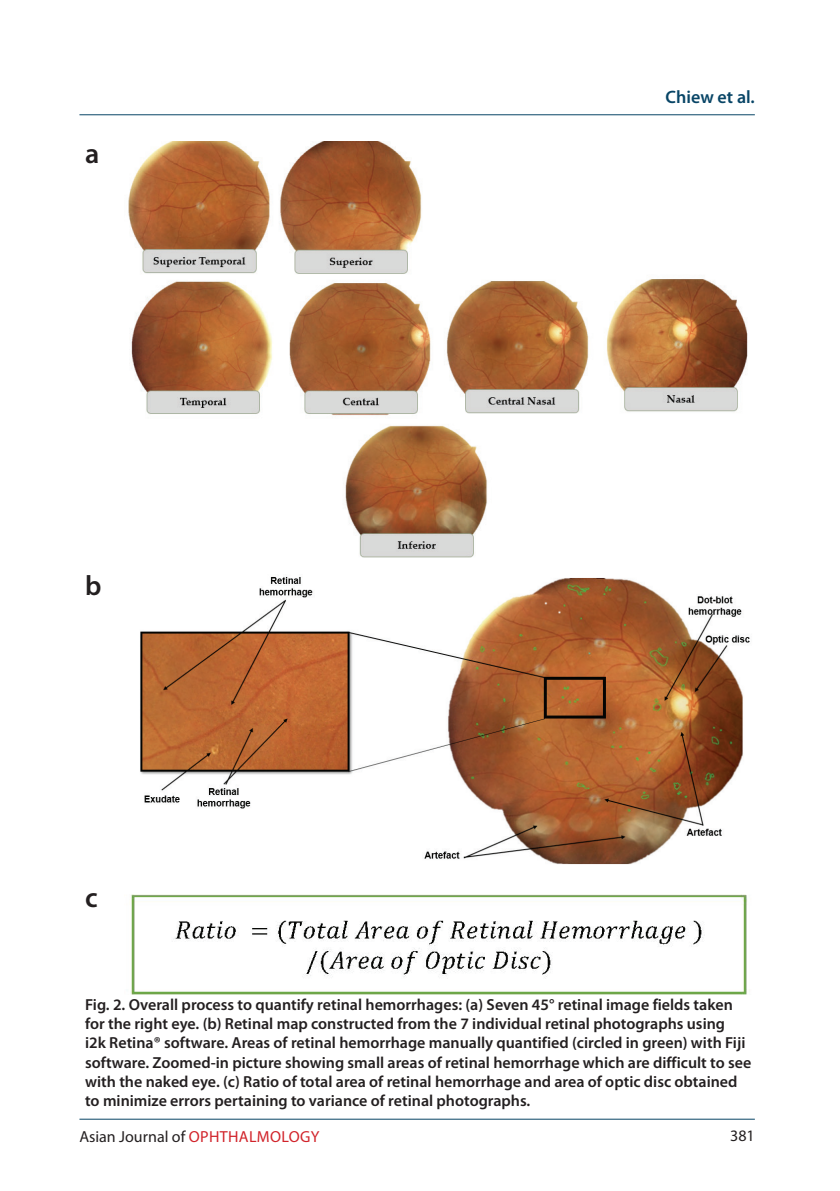
<style>
.page{position:relative;width:840px;height:1191px;background:#fff}
.page>*{position:absolute;margin:0;border:0;box-sizing:border-box;transform-origin:0 0}
.t1{font:600 28px "Myriad Pro";color:#231f20}
.t2{font:600 18px "Myriad Pro";color:#084566}
.t3{font:600 16px/19.2px "Myriad Pro";color:#231f20}
.t4{font:16px "Myriad Pro";color:#231f20}
.s1{color:#d1232a}
</style>
<div class="page">
<hr style="left:79px;top:114px;width:675px;height:1px;background:#084566">
<hr style="left:79px;top:1118px;width:675px;height:1px;background:#084566">
<img style="left:128px;top:142px;width:620px;height:416px">
<img style="left:140px;top:576px;width:610px;height:289px">
<img style="left:131px;top:894px;width:619px;height:100px">
<h1 class="t1" style="left:85px;top:138px;width:16px">a</h1>
<h1 class="t1" style="left:85px;top:570px;width:18px">b</h1>
<h1 class="t1" style="left:85px;top:882px;width:14px">c</h1>
<p class="t2" style="left:665px;top:87px;width:91px">Chiew et al.</p>
<p class="t3" style="left:85px;top:995px;width:667px">Fig. 2. Overall process to quantify retinal hemorrhages: (a) Seven 45° retinal image fields taken for the right eye. (b) Retinal map constructed from the 7 individual retinal photographs using<br>i2k Retina® software. Areas of retinal hemorrhage manually quantified (circled in green) with Fiji software. Zoomed-in picture showing small areas of retinal hemorrhage which are difficult to see with the naked eye. (c) Ratio of total area of retinal hemorrhage and area of optic disc obtained to minimize errors pertaining to variance of retinal photographs.</p>
<p class="t4" style="left:79px;top:1127px;width:241px">Asian Journal of <span class="s1">OPHTHALMOLOGY</span></p>
<p class="t4" style="left:729px;top:1127px;width:26px">381</p>
</div>
